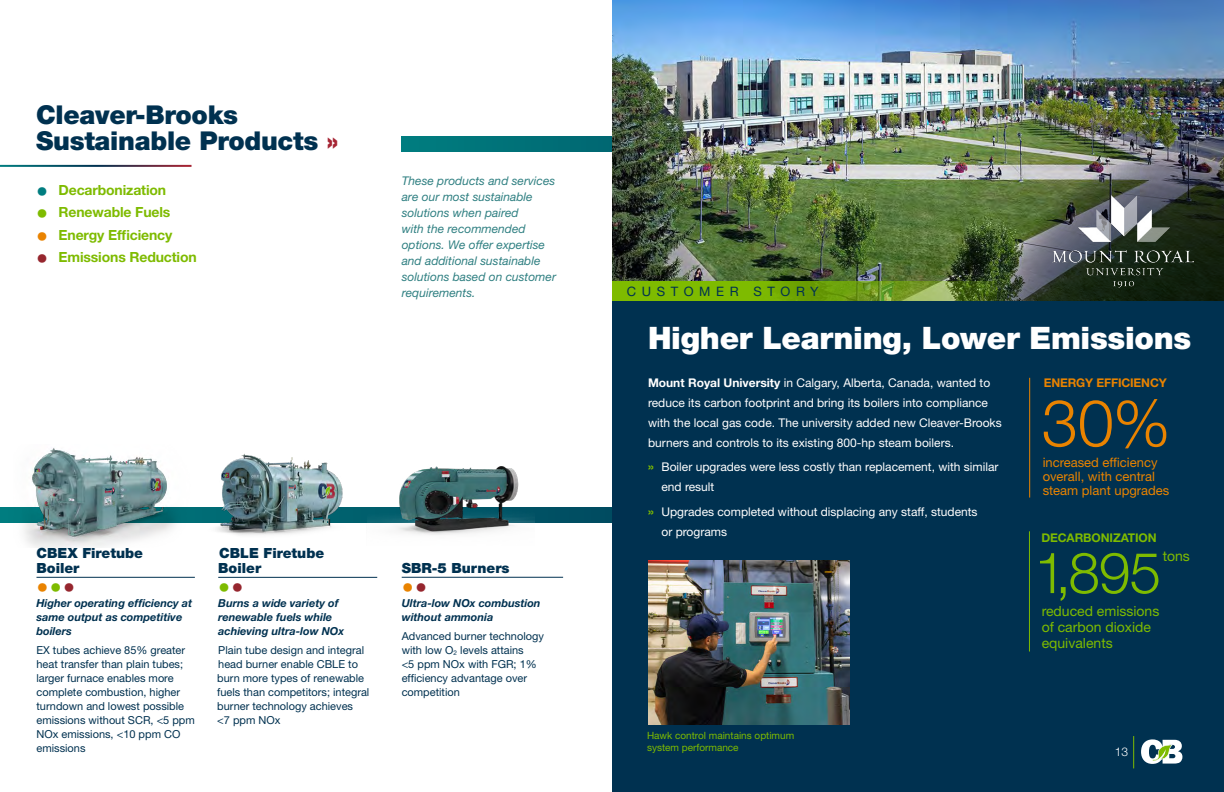
<style>
.page{position:relative;width:1224px;height:792px;background:#fff}
.page>*{position:absolute;margin:0;border:0;box-sizing:border-box;transform-origin:0 0}
.t1{font:300 65px "Helvetica Neue LT Std";color:#e98300}
.t2{font:300 57px "Helvetica Neue LT Std";color:#7ebb00}
.t3{font:900 31px "Helvetica Neue LT Pro";letter-spacing:-.01em;color:#fff}
.t4{font:900 26px/26px "Helvetica Neue LT Pro";letter-spacing:-.01em;color:#003150}
.t5{font:900 24px "Helvetica Neue LT Pro";color:#e98300}
.t6{font:900 24px "Helvetica Neue LT Pro";color:#7ebb00}
.t7{font:700 14px "Helvetica Neue LT Std";letter-spacing:-.01em;color:#7ebb00}
.t8{font:900 14px/15px "Helvetica Neue LT Pro";color:#003150}
.t9{font:14px/16px "Helvetica Neue LT Std";color:#7ebb00}
.t10{font:13px/14px "Helvetica Neue LT Std";color:#e98300}
.t11{font:13px "Helvetica Neue LT Std";letter-spacing:.43em;color:#003150}
.t12{font:12px/20px "Helvetica Neue LT Std";color:#fff}
.t13{font:italic 12px/16px "Helvetica Neue LT Std";color:#308082}
.t14{font:700 12px "Helvetica Neue LT Std";letter-spacing:-.01em;color:#e98300}
.t15{font:700 12px "Helvetica Neue LT Std";letter-spacing:-.01em;color:#7ebb00}
.t16{font:300 12px "Helvetica Neue LT Std";color:#fff}
.t17{font:11px/14px "Helvetica Neue LT Std";color:#003150}
.t18{font:italic 700 11px/14px "Helvetica Neue LT Std";color:#003150}
.t19{font:10px/12px "Helvetica Neue LT Std";color:#7ebb00}
.s1{color:#a62433}
.s2{font-family:"Helvetica Neue LT Pro";font-weight:900;font-size:24px;color:#007d80}
.s3{font-family:"Helvetica Neue LT Pro";font-weight:900;font-size:24px}
.s4{font-family:"Helvetica Neue LT Pro";font-weight:900;font-size:24px;color:#e98300}
.s5{font-family:"Helvetica Neue LT Pro";font-weight:900;font-size:24px;color:#96262e}
.s6{color:#7ebb00}
.s7{color:#96262e}
.s8{font-weight:700}
.s9{font-weight:700;font-size:13px;color:#7ebb00}
</style>
<div class="page">
<svg style="left:0;top:507px;width:612px;height:16px"></svg>
<div style="left:402px;top:136px;width:822px;height:16px;background:#007279"></div>
<div style="left:612px;top:0;width:612px;height:792px;background:#003150"></div>
<hr style="left:1133px;top:736px;width:1px;height:32px;background:#7ebb00">
<svg style="left:1141px;top:739px;width:41px;height:25px"></svg>
<hr style="left:218px;top:577px;width:159px;height:1px;background:#003150">
<img style="left:195px;top:453px;width:164px;height:82px">
<hr style="left:402px;top:577px;width:161px;height:1px;background:#003150">
<img style="left:359px;top:466px;width:175px;height:69px">
<hr style="left:36px;top:577px;width:159px;height:1px;background:#003150">
<img style="left:13px;top:448px;width:181px;height:99px">
<img style="left:612px;top:0;width:348px;height:281px">
<hr style="left:1029px;top:531px;width:1px;height:121px;background:#7ebb00">
<hr style="left:1029px;top:378px;width:1px;height:120px;background:#e98300">
<svg style="left:612px;top:281px;width:348px;height:20px;background:#79ac13"></svg>
<img style="left:960px;top:0;width:264px;height:301px">
<img style="left:648px;top:560px;width:202px;height:165px">
<img style="left:1052px;top:195px;width:141px;height:93px">
<h3 class="t4" style="left:36px;top:102px;width:304px">Cleaver-Brooks<br>Sustainable Products <span class="s1">»</span></h3>
<p class="t7" style="left:36px;top:181px;width:132px"><span class="s2">•</span> Decarbonization</p>
<p class="t7" style="left:36px;top:204px;width:136px"><span class="s3">•</span> Renewable Fuels</p>
<p class="t7" style="left:36px;top:226px;width:138px"><span class="s4">•</span> Energy Efficiency</p>
<p class="t7" style="left:36px;top:249px;width:162px"><span class="s5">•</span> Emissions Reduction</p>
<p class="t13" style="left:402px;top:173px;width:156px">These products and services are our most sustainable solutions when paired<br>with the recommended options. We offer expertise and additional sustainable solutions based on customer requirements.</p>
<p class="t8" style="left:36px;top:545px;width:108px">CBEX Firetube<br>Boiler</p>
<h3 class="t5" style="left:36px;top:573px;width:40px">• <span class="s6">•</span> <span class="s7">•</span></h3>
<p class="t18" style="left:36px;top:596px;width:157px">Higher operating efficiency at same output as competitive boilers</p>
<p class="t17" style="left:36px;top:643px;width:160px">EX tubes achieve 85% greater heat transfer than plain tubes; larger furnace enables more complete combustion, higher turndown and lowest possible emissions without SCR, &lt;5 ppm<br>NOx emissions, &lt;10 ppm CO emissions</p>
<p class="t8" style="left:218px;top:545px;width:108px">CBLE Firetube<br>Boiler</p>
<h3 class="t6" style="left:218px;top:573px;width:27px">• <span class="s7">•</span></h3>
<p class="t18" style="left:218px;top:596px;width:127px">Burns a wide variety of renewable fuels while achieving ultra-low NOx</p>
<p class="t17" style="left:217px;top:643px;width:154px">Plain tube design and integral head burner enable CBLE to burn more types of renewable fuels than competitors; integral burner technology achieves<br>&lt;7 ppm NOx</p>
<p class="t8" style="left:402px;top:560px;width:109px">SBR-5 Burners</p>
<h3 class="t5" style="left:402px;top:573px;width:27px">• <span class="s7">•</span></h3>
<p class="t18" style="left:402px;top:596px;width:140px">Ultra-low NOx combustion without ammonia</p>
<p class="t17" style="left:402px;top:628px;width:144px">Advanced burner technology with low O<sub>2</sub> levels attains<br>&lt;5 ppm NOx with FGR; 1% efficiency advantage over competition</p>
<p class="t11" style="left:627px;top:283px;width:193px">CUSTOMER STORY</p>
<h3 class="t3" style="left:648px;top:319px;width:545px">Higher Learning, Lower Emissions</h3>
<p class="t12" style="left:648px;top:372px;width:355px"><span class="s8">Mount Royal University</span> in Calgary, Alberta, Canada, wanted to reduce its carbon footprint and bring its boilers into compliance with the local gas code. The university added new Cleaver-Brooks burners and controls to its existing 800-hp steam boilers.</p>
<p class="t12" style="left:661px;top:457px;width:339px;text-indent:-13px"><span class="s9">»</span> Boiler upgrades were less costly than replacement, with similar end result</p>
<p class="t12" style="left:661px;top:501px;width:318px;text-indent:-13px"><span class="s9">»</span> Upgrades completed without displacing any staff, students or programs</p>
<p class="t19" style="left:647px;top:729px;width:149px">Hawk control maintains optimum system performance</p>
<p class="t14" style="left:1044px;top:375px;width:125px">ENERGY EFFICIENCY</p>
<h1 class="t1" style="left:1042px;top:383px;width:130px">30%</h1>
<p class="t10" style="left:1043px;top:455px;width:128px">increased efficiency overall, with central steam plant upgrades</p>
<p class="t15" style="left:1041px;top:530px;width:117px">DECARBONIZATION</p>
<p class="t9" style="left:1163px;top:548px;width:29px">tons</p>
<h2 class="t2" style="left:1034px;top:538px;width:128px">1,895</h2>
<p class="t9" style="left:1042px;top:603px;width:119px">reduced emissions of carbon dioxide equivalents</p>
<p class="t16" style="left:1115px;top:744px;width:15px">13</p>
</div>
